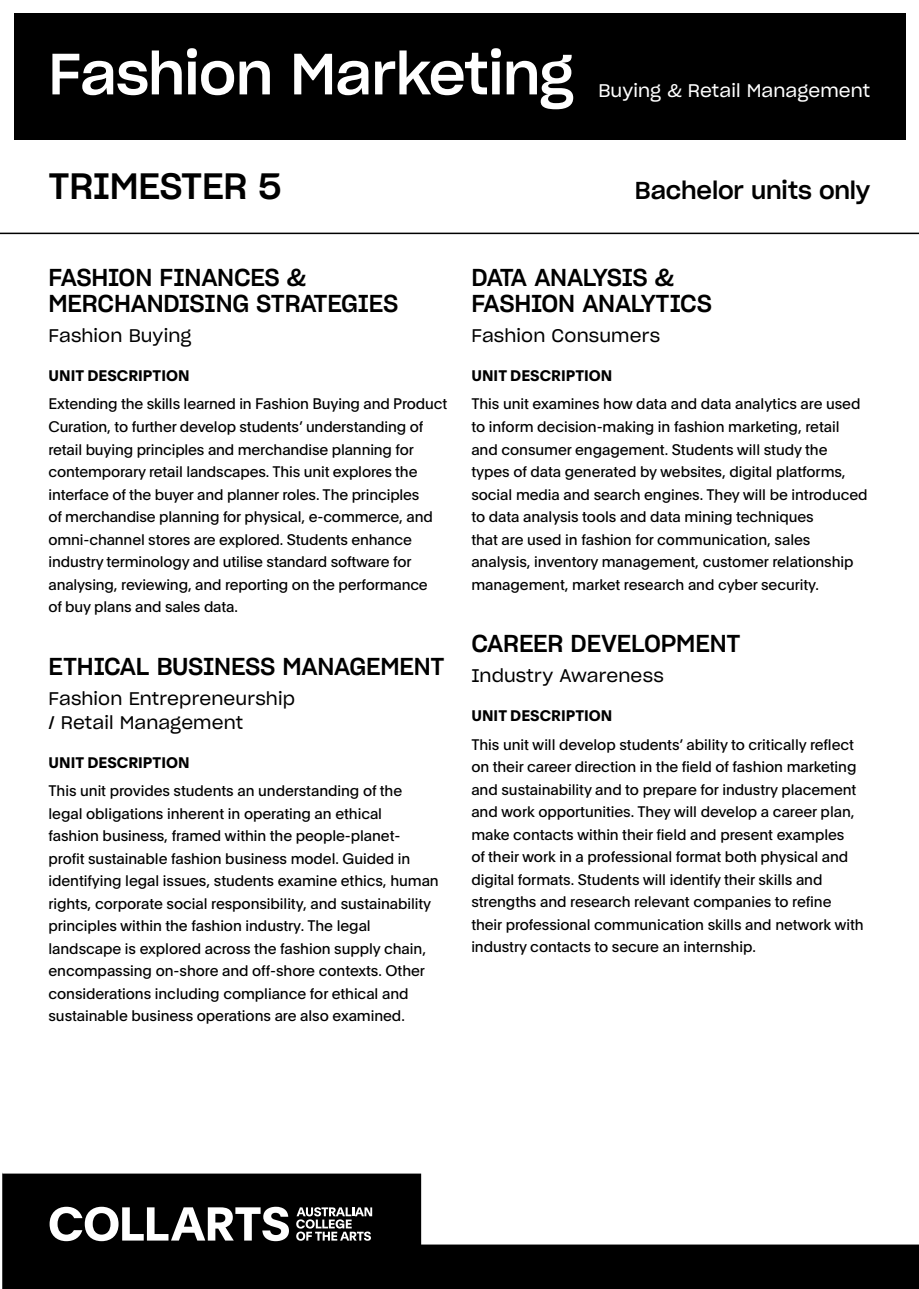
<style>
.page{position:relative;width:919px;height:1289px;background:#fff}
.page>*{position:absolute;margin:0;border:0;box-sizing:border-box;transform-origin:0 0}
.t1{font:57px "Sharp Grotesk Medium 20";letter-spacing:-.005em;color:#fff}
.t2{font:36px "Sharp Grotesk Medium 20";letter-spacing:-.005em;color:#000}
.t3{font:24px/26.4px "Sharp Grotesk Medium 20";letter-spacing:-.005em;color:#000}
.t4{font:18px/24px "Sharp Grotesk Book 20";letter-spacing:.01em;color:#000}
.t5{font:18px "Sharp Grotesk Book 20";letter-spacing:.005em;color:#fff}
.t6{font:15px/22.5px "Plain";letter-spacing:-.005em;color:#000}
.t7{font:700 15px "Plain";letter-spacing:.005em;color:#000}
</style>
<div class="page">
<hr style="left:0;top:233px;width:918px;height:1px;background:#000">
<div style="left:2px;top:1244px;width:916px;height:44px;background:#000"></div>
<div style="left:2px;top:1172px;width:420px;height:72px;background:#000"></div>
<svg style="left:50px;top:1206px;width:239px;height:35px"></svg>
<svg style="left:296px;top:1207px;width:76px;height:33px"></svg>
<div style="left:14px;top:14px;width:891px;height:126px;background:#000"></div>
<h1 class="t1" style="left:48px;top:26px;width:526px">Fashion Marketing</h1>
<p class="t5" style="left:598px;top:76px;width:273px">Buying &amp; Retail Management</p>
<h2 class="t2" style="left:48px;top:156px;width:235px">TRIMESTER 5</h2>
<h3 class="t3" style="left:634px;top:176px;width:237px">Bachelor units only</h3>
<h3 class="t3" style="left:48px;top:262px;width:351px">FASHION FINANCES &amp;<br>MERCHANDISING STRATEGIES</h3>
<p class="t4" style="left:48px;top:322px;width:144px">Fashion Buying</p>
<p class="t7" style="left:49px;top:365px;width:142px">UNIT DESCRIPTION</p>
<p class="t6" style="left:48px;top:392px;width:400px">Extending the skills learned in Fashion Buying and Product Curation, to further develop students’ understanding of retail buying principles and merchandise planning for contemporary retail landscapes. This unit explores the interface of the buyer and planner roles. The principles<br>of merchandise planning for physical, e-commerce, and omni-channel stores are explored. Students enhance industry terminology and utilise standard software for analysing, reviewing, and reporting on the performance<br>of buy plans and sales data.</p>
<h3 class="t3" style="left:48px;top:651px;width:397px">ETHICAL BUSINESS MANAGEMENT</h3>
<p class="t4" style="left:48px;top:685px;width:248px">Fashion Entrepreneurship / Retail Management</p>
<p class="t7" style="left:49px;top:751px;width:142px">UNIT DESCRIPTION</p>
<p class="t6" style="left:48px;top:778px;width:392px">This unit provides students an understanding of the legal obligations inherent in operating an ethical<br>fashion business, framed within the people-planet&shy;profit sustainable fashion business model. Guided in identifying legal issues, students examine ethics, human rights, corporate social responsibility, and sustainability principles within the fashion industry. The legal landscape is explored across the fashion supply chain, encompassing on-shore and off-shore contexts. Other considerations including compliance for ethical and sustainable business operations are also examined.</p>
<h3 class="t3" style="left:471px;top:262px;width:242px">DATA ANALYSIS &amp;<br>FASHION ANALYTICS</h3>
<p class="t4" style="left:471px;top:322px;width:190px">Fashion Consumers</p>
<p class="t7" style="left:471px;top:365px;width:142px">UNIT DESCRIPTION</p>
<p class="t6" style="left:471px;top:392px;width:398px">This unit examines how data and data analytics are used to inform decision-making in fashion marketing, retail and consumer engagement. Students will study the types of data generated by websites, digital platforms, social media and search engines. They will be introduced to data analysis tools and data mining techniques<br>that are used in fashion for communication, sales analysis, inventory management, customer relationship management, market research and cyber security.</p>
<h3 class="t3" style="left:471px;top:628px;width:271px">CAREER DEVELOPMENT</h3>
<p class="t4" style="left:471px;top:662px;width:194px">Industry Awareness</p>
<p class="t7" style="left:471px;top:705px;width:142px">UNIT DESCRIPTION</p>
<p class="t6" style="left:471px;top:732px;width:394px">This unit will develop students’ ability to critically reflect on their career direction in the field of fashion marketing and sustainability and to prepare for industry placement and work opportunities. They will develop a career plan, make contacts within their field and present examples<br>of their work in a professional format both physical and digital formats. Students will identify their skills and strengths and research relevant companies to refine their professional communication skills and network with industry contacts to secure an internship.</p>
</div>
